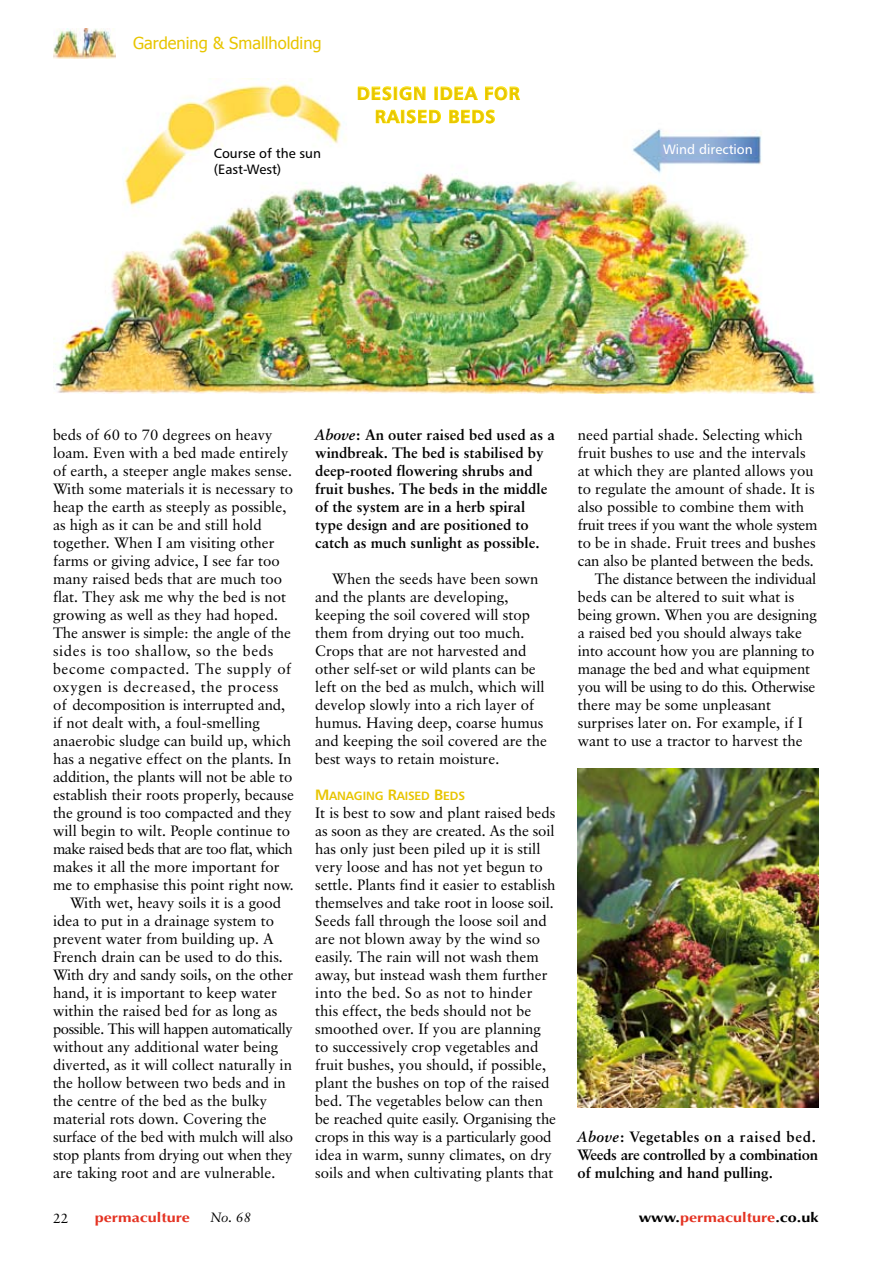
<style>
.page{position:relative;width:893px;height:1263px;background:#fff}
.page>*{position:absolute;margin:0;border:0;box-sizing:border-box;transform-origin:0 0}
.t1{font:18px/23.2px "Humanist 777 BT Bold B";letter-spacing:.05em;color:#e8c500;text-align:center}
.t2{font:16.5px "Tahoma";color:#e8c500}
.t3{font:15px/18px "Classical Garamond BT";color:#000}
.t4{font:700 15px/18px "Classical Garamond BT";color:#000}
.t5{font:15px "Classical Garamond BT";letter-spacing:.04em;color:#000}
.t6{font:15px "Classical Garamond BT";letter-spacing:-.02em;color:#000}
.t7{font:15px "Classical Garamond BT";letter-spacing:-.03em;color:#000}
.t8{font:15px "Classical Garamond BT";letter-spacing:-.035em;color:#000}
.t9{font:15px "Classical Garamond BT";letter-spacing:-.025em;color:#000}
.t10{font:700 13.5px "Optima";color:#e43323;scale:1.2 1}
.t11{font:13.5px/16.2px "Humanist 777 BT Roman B";color:#000}
.t12{font:13.5px "Humanist 777 BT Roman B";color:#fff}
.t13{font:italic 13.5px "Classical Garamond BT";color:#000}
.t14{font:13.5px "Classical Garamond BT";color:#000}
.t15{font:12px "Humanist 777 BT Bold B";letter-spacing:-.015em;color:#e8c500}
.s1{font-style:italic}
.s2{font-size:15px}
.s3{color:#000}
</style>
<div class="page">
<img style="left:578px;top:768px;width:240px;height:339px">
<img style="left:53px;top:78px;width:765px;height:315px">
<svg style="left:358px;top:78px;width:163px;height:46px"></svg>
<img style="left:53px;top:28px;width:63px;height:31px">
<p class="t2" style="left:133px;top:32px;width:190px">Gardening &amp; Smallholding</p>
<p class="t1" style="left:357px;top:81px;width:164px">DESIGN IDEA FOR<br>RAISED BEDS</p>
<p class="t11" style="left:214px;top:144px;width:109px">Course of the sun (East-West)</p>
<p class="t12" style="left:663px;top:141px;width:91px">Wind direction</p>
<p class="t3" style="left:53px;top:426px;width:221px">beds of 60 to 70 degrees on heavy</p>
<p class="t3" style="left:53px;top:444px;width:237px">loam. Even with a bed made entirely</p>
<p class="t3" style="left:53px;top:462px;width:241px">of earth, a steeper angle makes sense.</p>
<p class="t3" style="left:53px;top:480px;width:242px">With some materials it is necessary to</p>
<p class="t3" style="left:53px;top:498px;width:235px">heap the earth as steeply as possible,</p>
<p class="t3" style="left:53px;top:516px;width:210px">as high as it can be and still hold</p>
<p class="t3" style="left:53px;top:534px;width:223px">together. When I am visiting other</p>
<p class="t3" style="left:53px;top:552px;width:228px">farms or giving advice, I see far too</p>
<p class="t3" style="left:53px;top:570px;width:230px">many raised beds that are much too</p>
<p class="t3" style="left:53px;top:588px;width:234px">flat. They ask me why the bed is not</p>
<p class="t3" style="left:53px;top:606px;width:227px">growing as well as they had hoped.</p>
<p class="t3" style="left:53px;top:624px;width:239px">The answer is simple: the angle of the</p>
<p class="t5" style="left:53px;top:642px;width:222px">sides is too shallow, so the beds</p>
<p class="t5" style="left:53px;top:660px;width:240px">become compacted. The supply of</p>
<p class="t5" style="left:53px;top:678px;width:227px">oxygen is decreased, the process</p>
<p class="t3" style="left:53px;top:696px;width:234px">of decomposition is interrupted and,</p>
<p class="t3" style="left:53px;top:714px;width:208px">if not dealt with, a foul-smelling</p>
<p class="t3" style="left:53px;top:732px;width:240px">anaerobic sludge can build up, which</p>
<p class="t3" style="left:53px;top:750px;width:240px">has a negative effect on the plants. In</p>
<p class="t3" style="left:53px;top:768px;width:241px">addition, the plants will not be able to</p>
<p class="t3" style="left:53px;top:786px;width:242px">establish their roots properly, because</p>
<p class="t3" style="left:53px;top:804px;width:240px">the ground is too compacted and they</p>
<p class="t3" style="left:53px;top:822px;width:239px">will begin to wilt. People continue to</p>
<p class="t8" style="left:53px;top:840px;width:241px">make raised beds that are too flat, which</p>
<p class="t3" style="left:53px;top:858px;width:228px">makes it all the more important for</p>
<p class="t3" style="left:53px;top:876px;width:242px">me to emphasise this point right now.</p>
<p class="t3" style="left:70px;top:894px;width:213px">With wet, heavy soils it is a good</p>
<p class="t3" style="left:53px;top:912px;width:223px">idea to put in a drainage system to</p>
<p class="t3" style="left:53px;top:930px;width:222px">prevent water from building up. A</p>
<p class="t3" style="left:53px;top:948px;width:232px">French drain can be used to do this.</p>
<p class="t3" style="left:53px;top:966px;width:242px">With dry and sandy soils, on the other</p>
<p class="t3" style="left:53px;top:984px;width:225px">hand, it is important to keep water</p>
<p class="t3" style="left:53px;top:1002px;width:226px">within the raised bed for as long as</p>
<p class="t7" style="left:53px;top:1020px;width:241px">possible. This will happen automatically</p>
<p class="t3" style="left:53px;top:1038px;width:227px">without any additional water being</p>
<p class="t3" style="left:53px;top:1056px;width:241px">diverted, as it will collect naturally in</p>
<p class="t3" style="left:53px;top:1074px;width:234px">the hollow between two beds and in</p>
<p class="t3" style="left:53px;top:1092px;width:216px">the centre of the bed as the bulky</p>
<p class="t3" style="left:53px;top:1110px;width:215px">material rots down. Covering the</p>
<p class="t3" style="left:53px;top:1128px;width:242px">surface of the bed with mulch will also</p>
<p class="t3" style="left:53px;top:1146px;width:241px">stop plants from drying out when they</p>
<p class="t3" style="left:53px;top:1164px;width:224px">are taking root and are vulnerable.</p>
<p class="t4" style="left:315px;top:426px;width:241px"><span class="s1">Above</span>: An outer raised bed used as a windbreak. The bed is stabilised by deep-rooted flowering shrubs and fruit bushes. The beds in the middle of the system are in a herb spiral type design and are positioned to catch as much sunlight as possible.</p>
<p class="t3" style="left:315px;top:569px;width:233px;text-indent:17px">When the seeds have been sown and the plants are developing, keeping the soil covered will stop them from drying out too much.<br>Crops that are not harvested and other self-set or wild plants can be left on the bed as mulch, which will develop slowly into a rich layer of humus. Having deep, coarse humus and keeping the soil covered are the best ways to retain moisture.</p>
<p class="t15" style="left:315px;top:788px;width:151px"><span class="s2">M</span>ANAGING <span class="s2">R</span>AISED <span class="s2">B</span>EDS</p>
<p class="t3" style="left:315px;top:803px;width:242px">It is best to sow and plant raised beds as soon as they are created. As the soil has only just been piled up it is still very loose and has not yet begun to settle. Plants find it easier to establish themselves and take root in loose soil.<br>Seeds fall through the loose soil and are not blown away by the wind so easily. The rain will not wash them away, but instead wash them further into the bed. So as not to hinder this effect, the beds should not be smoothed over. If you are planning to successively crop vegetables and fruit bushes, you should, if possible, plant the bushes on top of the raised bed. The vegetables below can then be reached quite easily. Organising the crops in this way is a particularly good idea in warm, sunny climates, on dry soils and when cultivating plants that</p>
<p class="t3" style="left:578px;top:425px;width:227px">need partial shade. Selecting which</p>
<p class="t3" style="left:578px;top:443px;width:229px">fruit bushes to use and the intervals</p>
<p class="t3" style="left:578px;top:461px;width:237px">at which they are planted allows you</p>
<p class="t3" style="left:578px;top:479px;width:238px">to regulate the amount of shade. It is</p>
<p class="t3" style="left:578px;top:497px;width:228px">also possible to combine them with</p>
<p class="t9" style="left:578px;top:515px;width:241px">fruit trees if you want the whole system</p>
<p class="t3" style="left:578px;top:533px;width:239px">to be in shade. Fruit trees and bushes</p>
<p class="t3" style="left:578px;top:551px;width:238px">can also be planted between the beds.</p>
<p class="t6" style="left:595px;top:569px;width:223px">The distance between the individual</p>
<p class="t3" style="left:578px;top:587px;width:218px">beds can be altered to suit what is</p>
<p class="t3" style="left:578px;top:605px;width:240px">being grown. When you are designing</p>
<p class="t3" style="left:578px;top:623px;width:226px">a raised bed you should always take</p>
<p class="t3" style="left:578px;top:641px;width:238px">into account how you are planning to</p>
<p class="t3" style="left:578px;top:659px;width:234px">manage the bed and what equipment</p>
<p class="t6" style="left:578px;top:677px;width:239px">you will be using to do this. Otherwise</p>
<p class="t3" style="left:578px;top:695px;width:195px">there may be some unpleasant</p>
<p class="t3" style="left:578px;top:713px;width:227px">surprises later on. For example, if I</p>
<p class="t3" style="left:578px;top:731px;width:226px">want to use a tractor to harvest the</p>
<p class="t4" style="left:578px;top:1127px;width:242px"><span class="s1">Above</span>: Vegetables on a raised bed.<br>Weeds are controlled by a combination of mulching and hand pulling.</p>
<p class="t14" style="left:53px;top:1209px;width:17px">22</p>
<p class="t10" style="left:95px;top:1210px;width:81px">permaculture</p>
<p class="t13" style="left:211px;top:1209px;width:42px">No. 68</p>
<p class="t10" style="left:639px;top:1210px;width:151px"><span class="s3">www.</span>permaculture<span class="s3">.co.uk</span></p>
</div>
